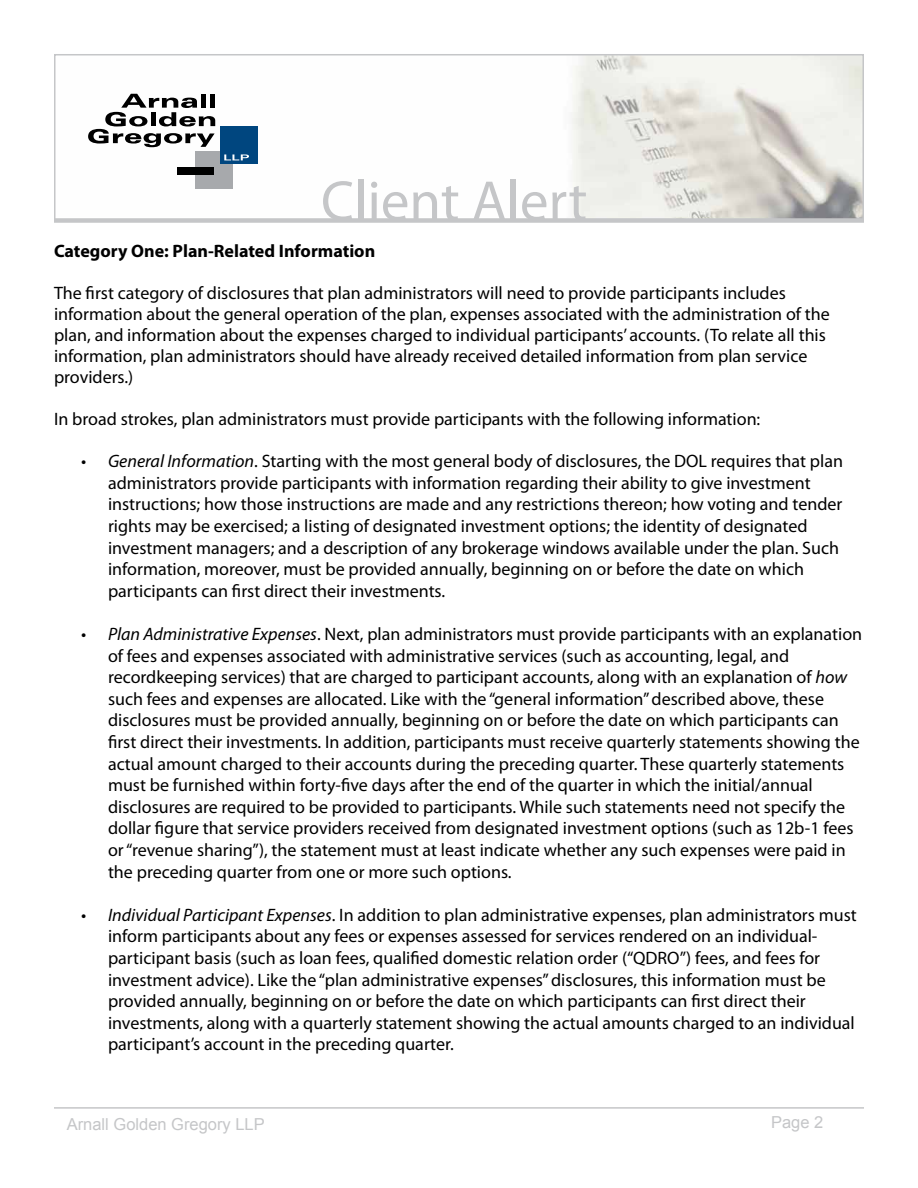
<style>
.page{position:relative;width:918px;height:1188px;background:#fff}
.page>*{position:absolute;margin:0;border:0;box-sizing:border-box;transform-origin:0 0}
.t1{font:57px "Myriad Pro";color:#c5c6c8}
.t2{font:18px/21.6px "Myriad Pro";color:#000}
.t3{font:700 18px "Myriad Pro";color:#000}
.t4{font:16.5px "Arial";color:#c5c6c8}
.s1{font-style:italic}
</style>
<div class="page">
<hr style="left:54px;top:1107px;width:810px;height:2px;background:#c5c6c8">
<div style="left:54px;top:218px;width:810px;height:5px;background:#d3d4d5"></div>
<svg style="left:54px;top:54px;width:810px;height:168px"></svg>
<h1 class="t1" style="left:321px;top:166px;width:268px">Client Alert</h1>
<p class="t3" style="left:54px;top:239px;width:323px">Category One: Plan-Related Information</p>
<p class="t2" style="left:54px;top:282px;width:777px;line-height:21px">The first category of disclosures that plan administrators will need to provide participants includes information about the general operation of the plan, expenses associated with the administration of the plan, and information about the expenses charged to individual participants’ accounts. (To relate all this information, plan administrators should have already received detailed information from plan service providers.)</p>
<p class="t2" style="left:54px;top:407px;width:708px">In broad strokes, plan administrators must provide participants with the following information:</p>
<p class="t2" style="left:108px;top:450px;width:737px;text-indent:-27px"><span class="s1">• General Information</span>. Starting with the most general body of disclosures, the DOL requires that plan administrators provide participants with information regarding their ability to give investment instructions; how those instructions are made and any restrictions thereon; how voting and tender rights may be exercised; a listing of designated investment options; the identity of designated investment managers; and a description of any brokerage windows available under the plan. Such information, moreover, must be provided annually, beginning on or before the date on which participants can first direct their investments.</p>
<p class="t2" style="left:108px;top:623px;width:756px;text-indent:-27px"><span class="s1">• Plan Administrative Expenses</span>. Next, plan administrators must provide participants with an explanation of fees and expenses associated with administrative services (such as accounting, legal, and recordkeeping services) that are charged to participant accounts, along with an explanation of <span class="s1">how </span>such fees and expenses are allocated. Like with the “general information” described above, these disclosures must be provided annually, beginning on or before the date on which participants can first direct their investments. In addition, participants must receive quarterly statements showing the actual amount charged to their accounts during the preceding quarter. These quarterly statements must be furnished within forty-five days after the end of the quarter in which the initial/annual disclosures are required to be provided to participants. While such statements need not specify the dollar figure that service providers received from designated investment options (such as 12b-1 fees or “revenue sharing”), the statement must at least indicate whether any such expenses were paid in the preceding quarter from one or more such options.</p>
<p class="t2" style="left:108px;top:904px;width:750px;text-indent:-27px"><span class="s1">• Individual Participant Expenses</span>. In addition to plan administrative expenses, plan administrators must inform participants about any fees or expenses assessed for services rendered on an individual&shy;participant basis (such as loan fees, qualified domestic relation order (“QDRO”) fees, and fees for investment advice). Like the “plan administrative expenses” disclosures, this information must be provided annually, beginning on or before the date on which participants can first direct their investments, along with a quarterly statement showing the actual amounts charged to an individual participant’s account in the preceding quarter.</p>
<p class="t4" style="left:67px;top:1114px;width:200px">Arnall Golden Gregory LLP</p>
<p class="t4" style="left:771px;top:1111px;width:54px">Page 2</p>
</div>
